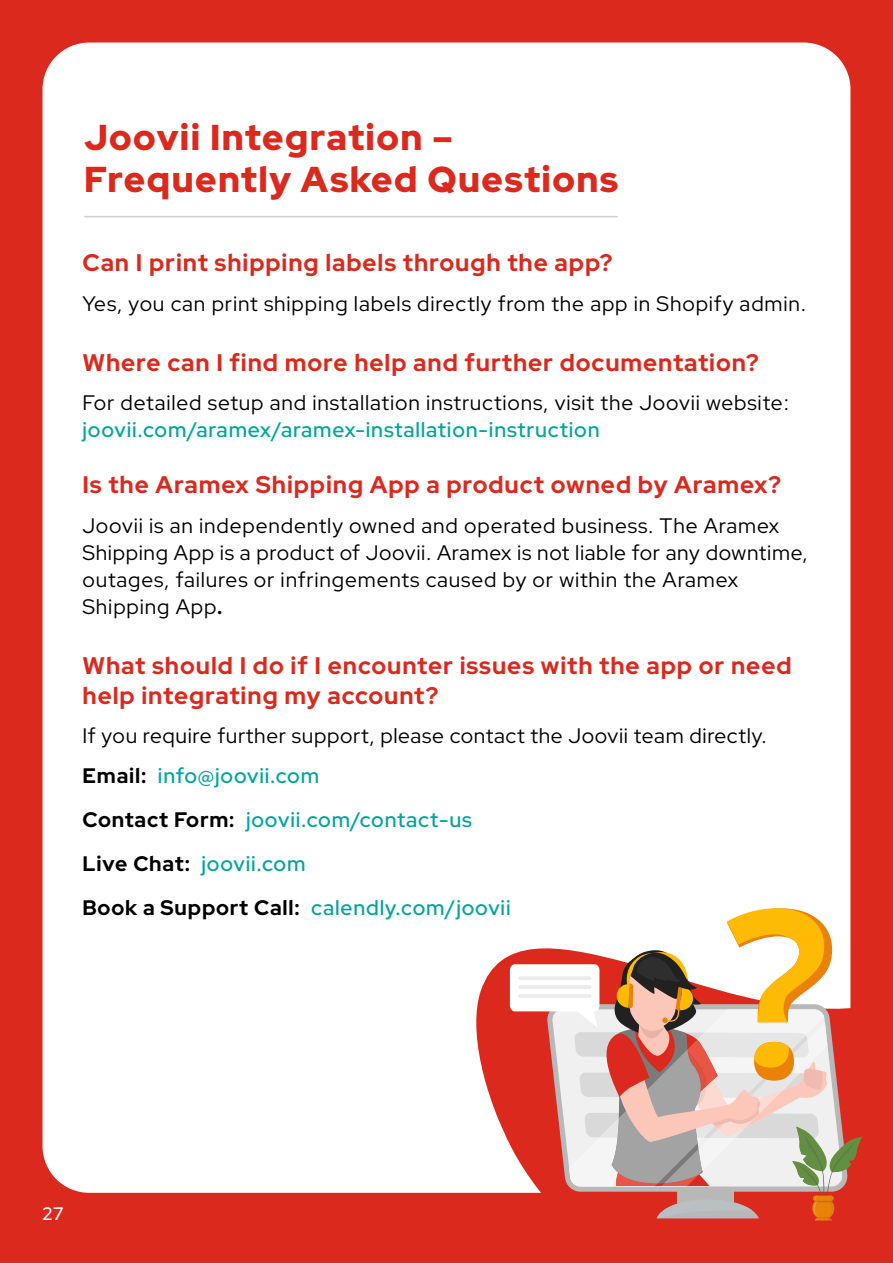
<style>
.page{position:relative;width:893px;height:1263px;background:#dc291e}
.page>*{position:absolute;margin:0;border:0;box-sizing:border-box;transform-origin:0 0}
.t1{font:900 36px/42px "Red Hat Display";letter-spacing:.04em;color:#dc291e}
.t2{font:700 24px/30px "Red Hat Display";letter-spacing:.04em;color:#dc291e}
.t3{font:21px/27px "Red Hat Display";letter-spacing:.04em;color:#000}
.t4{font:500 21px/44px "Red Hat Display";letter-spacing:.04em;color:#00a69e}
.t5{font:500 18px "Red Hat Display";color:#fff}
.s1{font-weight:700}
.s2{font-weight:500;color:#00a69e}
.s3{font-weight:700;color:#000}
</style>
<div class="page">
<div style="left:43px;top:43px;width:807px;height:1150px;background:#fff;border-radius:47px"></div>
<svg style="left:468px;top:907px;width:383px;height:314px"></svg>
<svg style="left:510px;top:908px;width:352px;height:312px"></svg>
<hr style="left:84px;top:216px;width:534px;height:1px;background:#cccfd6">
<h1 class="t1" style="left:84px;top:115px;width:536px">Joovii Integration –<br>Frequently Asked Questions</h1>
<p class="t2" style="left:82px;top:247px;width:531px">Can I print shipping labels through the app?</p>
<p class="t3" style="left:82px;top:290px;width:725px">Yes, you can print shipping labels directly from the app in Shopify admin.</p>
<p class="t2" style="left:82px;top:347px;width:678px">Where can I find more help and further documentation?</p>
<p class="t3" style="left:82px;top:389px;width:708px">For detailed setup and installation instructions, visit the Joovii website:</p>
<p class="t4" style="left:82px;top:408px;width:519px">joovii.com/aramex/aramex-installation-instruction</p>
<p class="t2" style="left:82px;top:469px;width:700px">Is the Aramex Shipping App a product owned by Aramex?</p>
<p class="t3" style="left:82px;top:511px;width:727px">Joovii is an independently owned and operated business. The Aramex Shipping App is a product of Joovii. Aramex is not liable for any downtime, outages, failures or infringements caused by or within the Aramex Shipping App<span class="s1">.</span></p>
<p class="t2" style="left:82px;top:649px;width:711px">What should I do if I encounter issues with the app or need help integrating my account?</p>
<p class="t3" style="left:82px;top:715px;width:686px;line-height:39.8px">If you require further support, please contact the Joovii team directly.<br><span class="s1">Email:</span> <span class="s2">info@joovii.com</span></p>
<p class="t4" style="left:82px;top:797px;width:430px"><span class="s3">Contact Form:</span> joovii.com/contact-us<br><span class="s3">Live Chat:</span> joovii.com<br><span class="s3">Book a Support Call:</span> calendly.com/joovii</p>
<p class="t5" style="left:43px;top:1202px;width:22px">27</p>
</div>
